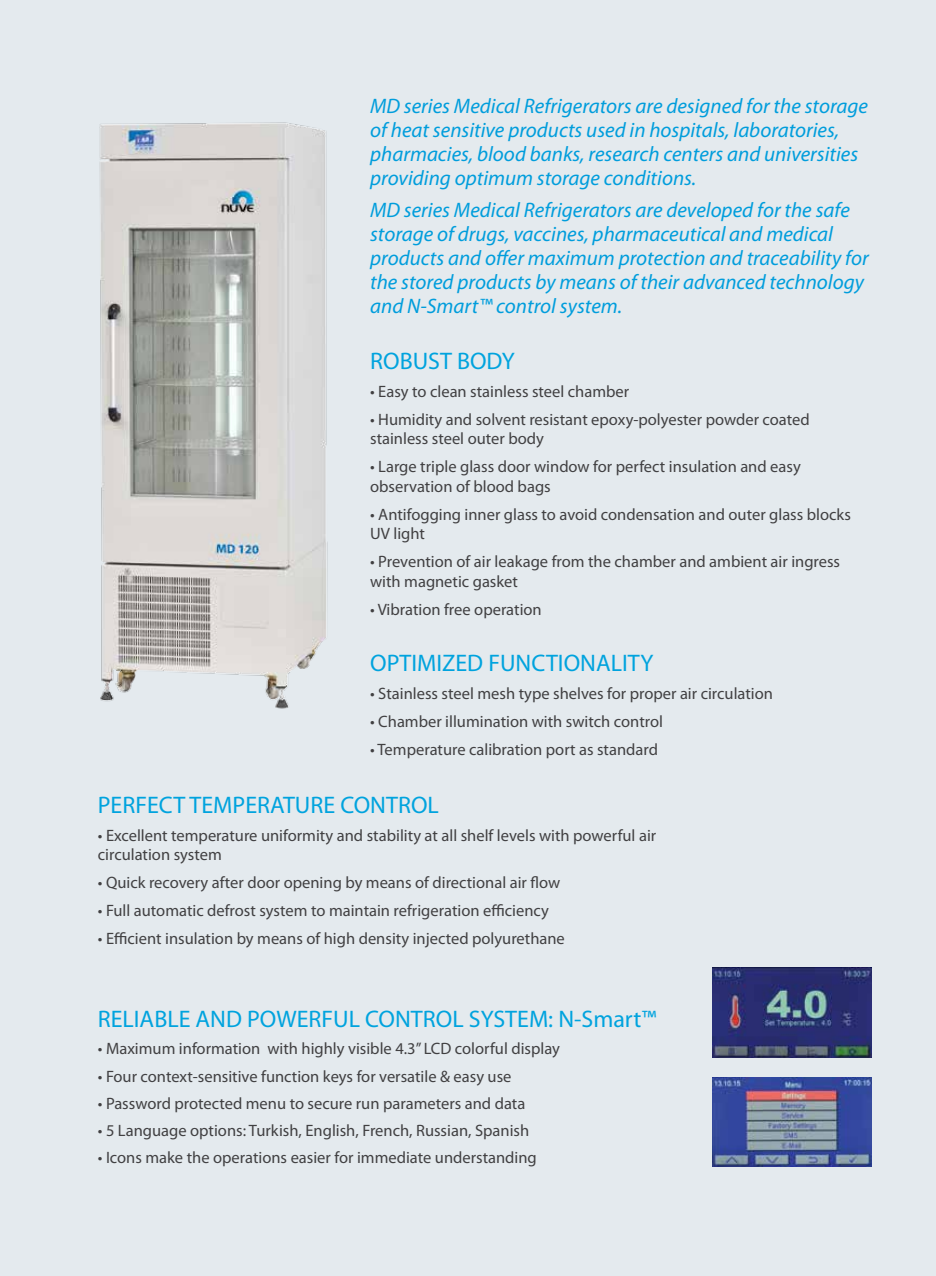
<style>
.page{position:relative;width:936px;height:1276px;background:#fff}
.page>*{position:absolute;margin:0;border:0;box-sizing:border-box;transform-origin:0 0}
.t1{font:24px "Myriad Pro";color:#00a3de}
.t2{font:italic 21px/24px "Myriad Pro";color:#009ddc}
.t3{font:16.5px/19.5px "Myriad Pro";color:#414042}
</style>
<div class="page">
<div style="left:0;top:0;width:935px;height:1276px;background:#e4eaee"></div>
<img style="left:99px;top:122px;width:229px;height:587px">
<img style="left:712px;top:967px;width:159px;height:91px">
<img style="left:712px;top:1077px;width:159px;height:90px">
<p class="t2" style="left:370px;top:93px;width:499px">MD series Medical Refrigerators are designed for the storage of heat sensitive products used in hospitals, laboratories, pharmacies, blood banks, research centers and universities providing optimum storage conditions.</p>
<p class="t2" style="left:370px;top:198px;width:500px">MD series Medical Refrigerators are developed for the safe storage of drugs, vaccines, pharmaceutical and medical products and offer maximum protection and traceability for the stored products by means of their advanced technology and N-Smart™ control system.</p>
<h1 class="t1" style="left:370px;top:346px;width:146px">ROBUST BODY</h1>
<p class="t3" style="left:370px;top:381px;width:260px">• Easy to clean stainless steel chamber</p>
<p class="t3" style="left:370px;top:409px;width:441px">• Humidity and solvent resistant epoxy-polyester powder coated stainless steel outer body</p>
<p class="t3" style="left:370px;top:457px;width:432px">• Large triple glass door window for perfect insulation and easy observation of blood bags</p>
<p class="t3" style="left:370px;top:504px;width:482px">• Antifogging inner glass to avoid condensation and outer glass blocks<br>UV light</p>
<p class="t3" style="left:370px;top:552px;width:471px">• Prevention of air leakage from the chamber and ambient air ingress with magnetic gasket</p>
<p class="t3" style="left:370px;top:599px;width:173px">• Vibration free operation</p>
<h1 class="t1" style="left:370px;top:648px;width:285px">OPTIMIZED FUNCTIONALITY</h1>
<p class="t3" style="left:370px;top:683px;width:404px">• Stainless steel mesh type shelves for proper air circulation</p>
<p class="t3" style="left:370px;top:711px;width:294px">• Chamber illumination with switch control</p>
<p class="t3" style="left:370px;top:739px;width:289px">• Temperature calibration port as standard</p>
<h1 class="t1" style="left:98px;top:789px;width:342px">PERFECT TEMPERATURE CONTROL</h1>
<p class="t3" style="left:98px;top:825px;width:560px">• Excellent temperature uniformity and stability at all shelf levels with powerful air circulation system</p>
<p class="t3" style="left:98px;top:872px;width:464px">• Quick recovery after door opening by means of directional air flow</p>
<p class="t3" style="left:98px;top:900px;width:452px">• Full automatic defrost system to maintain refrigeration efficiency</p>
<p class="t3" style="left:98px;top:928px;width:468px">• Efficient insulation by means of high density injected polyurethane</p>
<h1 class="t1" style="left:98px;top:1004px;width:560px">RELIABLE AND POWERFUL CONTROL SYSTEM: N-Smart™</h1>
<p class="t3" style="left:98px;top:1039px;width:463px">• Maximum information with highly visible 4.3’’ LCD colorful display</p>
<p class="t3" style="left:98px;top:1066px;width:415px">• Four context-sensitive function keys for versatile &amp; easy use</p>
<p class="t3" style="left:98px;top:1093px;width:429px">• Password protected menu to secure run parameters and data</p>
<p class="t3" style="left:98px;top:1120px;width:433px">• 5 Language options: Turkish, English, French, Russian, Spanish</p>
<p class="t3" style="left:98px;top:1147px;width:440px">• Icons make the operations easier for immediate understanding</p>
</div>
